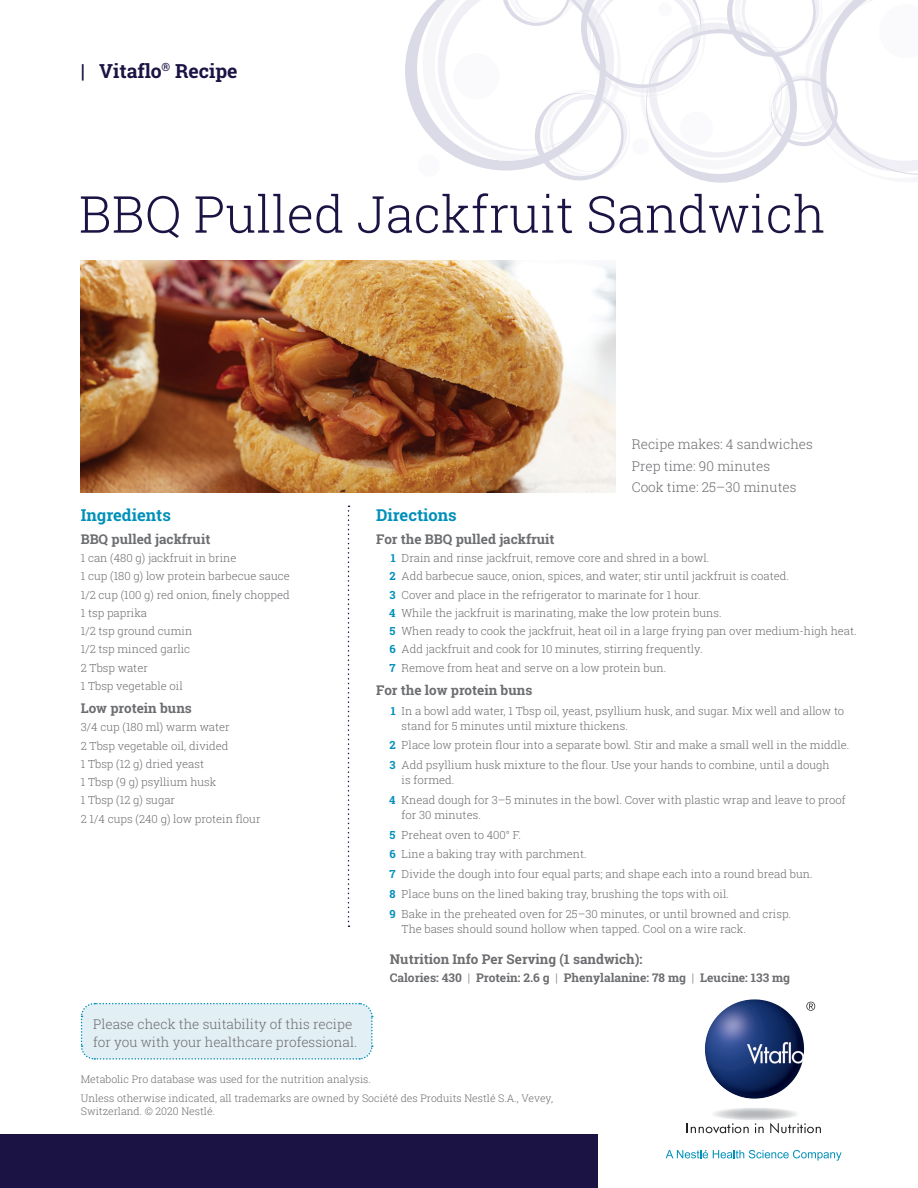
<style>
.page{position:relative;width:918px;height:1188px;background:#fff}
.page>*{position:absolute;margin:0;border:0;box-sizing:border-box;transform-origin:0 0}
.t1{font:300 51px "Roboto Slab";color:#1b1344}
.t2{font:700 19.5px "Roboto Slab";color:#1b1344}
.t3{font:700 16.5px "Roboto Slab";color:#0090ba}
.t4{font:300 13.5px/21.9px "Roboto Slab";color:#6c6d70}
.t5{font:700 13.5px "Roboto Slab";color:#6c6d70}
.t6{font:700 12px "Roboto Slab";color:#6c6d70}
.t7{font:300 11.25px/18.3px "Roboto Slab";color:#6c6d70}
.t8{font:300 10.5px/19.4px "Roboto Slab";color:#6c6d70}
.s1{font-weight:700;color:#0090ba}
.s2{font-weight:300}
</style>
<div class="page">
<img style="left:81px;top:261px;width:535px;height:231px">
<svg style="left:348px;top:506px;width:2px;height:421px"></svg>
<svg style="left:405px;top:0;width:513px;height:183px"></svg>
<div style="left:453px;top:53px;width:47px;height:47px;background:#fafafc;border-radius:50%"></div>
<div style="left:658px;top:2px;width:14px;height:15px;background:#fafafc;border-radius:50%"></div>
<div style="left:632px;top:138px;width:17px;height:17px;background:#fafafc;border-radius:50%"></div>
<div style="left:418px;top:155px;width:22px;height:22px;background:#fafafc;border-radius:50%"></div>
<div style="left:0;top:1134px;width:598px;height:54px;background:#1b1344"></div>
<img style="left:727px;top:999px;width:29px;height:9px">
<svg style="left:666px;top:1150px;width:176px;height:11px"></svg>
<svg style="left:687px;top:1123px;width:62px;height:10px"></svg>
<svg style="left:755px;top:1123px;width:9px;height:10px"></svg>
<svg style="left:770px;top:1123px;width:51px;height:10px"></svg>
<svg style="left:806px;top:1002px;width:9px;height:9px"></svg>
<svg style="left:80px;top:1002px;width:293px;height:58px;background:#deedf4"></svg>
<h2 class="t2" style="left:81px;top:57px;width:158px">| Vitaflo<sup>®</sup> Recipe</h2>
<h1 class="t1" style="left:79px;top:179px;width:748px">BBQ Pulled Jackfruit Sandwich</h1>
<h3 class="t3" style="left:81px;top:503px;width:92px">Ingredients</h3>
<p class="t5" style="left:81px;top:530px;width:131px">BBQ pulled jackfruit</p>
<p class="t7" style="left:81px;top:549px;width:211px">1 can (480 g) jackfruit in brine<br>1 cup (180 g) low protein barbecue sauce<br>1/2 cup (100 g) red onion, finely chopped<br>1 tsp paprika<br>1/2 tsp ground cumin<br>1/2 tsp minced garlic<br>2 Tbsp water<br>1 Tbsp vegetable oil</p>
<p class="t5" style="left:81px;top:699px;width:113px">Low protein buns</p>
<p class="t7" style="left:81px;top:718px;width:181px">3/4 cup (180 ml) warm water<br>2 Tbsp vegetable oil, divided<br>1 Tbsp (12 g) dried yeast<br>1 Tbsp (9 g) psyllium husk<br>1 Tbsp (12 g) sugar<br>2 1/4 cups (240 g) low protein flour</p>
<p class="t4" style="left:632px;top:432px;width:183px">Recipe makes: 4 sandwiches<br>Prep time: 90 minutes<br>Cook time: 25–30 minutes</p>
<h3 class="t3" style="left:376px;top:503px;width:82px">Directions</h3>
<p class="t5" style="left:376px;top:530px;width:180px">For the BBQ pulled jackfruit</p>
<p class="t7" style="left:389px;top:549px;width:469px"><span class="s1">1</span> Drain and rinse jackfruit, remove core and shred in a bowl.<br><span class="s1">2</span> Add barbecue sauce, onion, spices, and water; stir until jackfruit is coated.<br><span class="s1">3</span> Cover and place in the refrigerator to marinate for 1 hour.<br><span class="s1">4</span> While the jackfruit is marinating, make the low protein buns.<br><span class="s1">5</span> When ready to cook the jackfruit, heat oil in a large frying pan over medium-high heat.<br><span class="s1">6</span> Add jackfruit and cook for 10 minutes, stirring frequently.<br><span class="s1">7</span> Remove from heat and serve on a low protein bun.</p>
<p class="t5" style="left:376px;top:681px;width:158px">For the low protein buns</p>
<p class="t7" style="left:402px;top:703px;width:444px;line-height:15px;text-indent:-11px"><span class="s1">1</span> In a bowl add water, 1 Tbsp oil, yeast, psyllium husk, and sugar. Mix well and allow to stand for 5 minutes until mixture thickens.</p>
<p class="t7" style="left:389px;top:735px;width:462px;line-height:19.8px"><span class="s1">2</span> Place low protein flour into a separate bowl. Stir and make a small well in the middle.<br><span class="s1">3</span> Add psyllium husk mixture to the flour. Use your hands to combine, until a dough</p>
<p class="t7" style="left:389px;top:770px;width:458px;line-height:19.8px;text-indent:12px">is formed.<br><span class="s1">4</span> Knead dough for 3–5 minutes in the bowl. Cover with plastic wrap and leave to proof</p>
<p class="t7" style="left:389px;top:805px;width:425px;line-height:19.8px;text-indent:12px">for 30 minutes.<br><span class="s1">5</span> Preheat oven to 400° F.<br><span class="s1">6</span> Line a baking tray with parchment.<br><span class="s1">7</span> Divide the dough into four equal parts; and shape each into a round bread bun.<br><span class="s1">8</span> Place buns on the lined baking tray, brushing the tops with oil.<br><span class="s1">9</span> Bake in the preheated oven for 25–30 minutes, or until browned and crisp.</p>
<p class="t7" style="left:402px;top:919px;width:346px">The bases should sound hollow when tapped. Cool on a wire rack.</p>
<p class="t5" style="left:390px;top:950px;width:254px">Nutrition Info Per Serving (1 sandwich):</p>
<p class="t6" style="left:390px;top:970px;width:402px">Calories: 430 <span class="s2">|</span> Protein: 2.6 g <span class="s2">|</span> Phenylalanine: 78 mg <span class="s2">|</span> Leucine: 133 mg</p>
<p class="t4" style="left:93px;top:1015px;width:266px;line-height:18px">Please check the suitability of this recipe for you with your healthcare professional.</p>
<p class="t8" style="left:81px;top:1069px;width:474px">Metabolic Pro database was used for the nutrition analysis.<br>Unless otherwise indicated, all trademarks are owned by Société des Produits Nestlé S.A., Vevey,</p>
<p class="t8" style="left:81px;top:1101px;width:136px">Switzerland. © 2020 Nestlé.</p>
</div>
